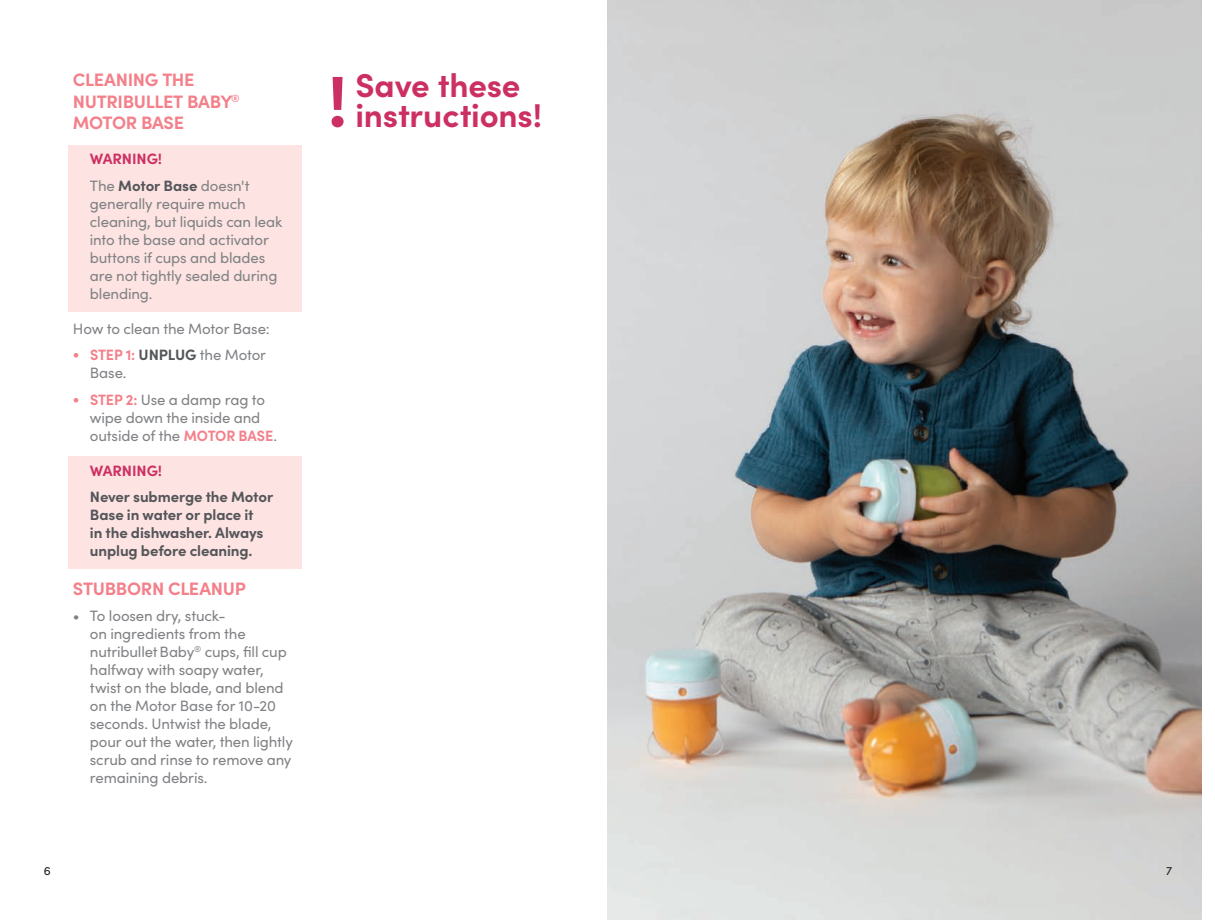
<style>
.page{position:relative;width:1215px;height:920px;background:#fff}
.page>*{position:absolute;margin:0;border:0;box-sizing:border-box;transform-origin:0 0}
.t1{font:700 72px "Sofia Pro";color:#cc3063}
.t2{font:700 33px/30px "Sofia Pro";letter-spacing:-.005em;color:#cc3063}
.Safeguards_Title{font:700 18px/21.6px "Sofia Pro";letter-spacing:-.015em;color:#f3808a}
.WARNING_paragraphs{font:15px/18px "Sofia Pro";letter-spacing:-.01em;color:#808285}
.WARNING_paragraphs-2{font:700 15px/18px "Sofia Pro";letter-spacing:-.01em;color:#54565a}
.Base{font:15px "Sofia Pro";letter-spacing:-.01em;color:#808285}
.WARNING{font:700 15px "Sofia Pro";letter-spacing:-.01em;color:#cc3063}
.t3{font:12px "Sofia Pro";color:#231f20}
.s1{font-weight:700;color:#54565a}
.s2{font-weight:700;color:#f3808a}
</style>
<div class="page">
<div style="left:69px;top:145px;width:233px;height:166px;background:#fde3e1"></div>
<div style="left:69px;top:456px;width:233px;height:113px;background:#fde3e1"></div>
<img style="left:608px;top:0;width:594px;height:920px">
<p class="Safeguards_Title" style="left:73px;top:67px;width:168px">CLEANING THE<br>NUTRIBULLET BABY<sup>®<br></sup>MOTOR BASE</p>
<p class="WARNING" style="left:90px;top:147px;width:74px">WARNING!</p>
<p class="WARNING_paragraphs" style="left:90px;top:176px;width:194px">The <span class="s1">Motor Base</span> doesn't generally require much cleaning, but liquids can leak into the base and activator buttons if cups and blades are not tightly sealed during blending.</p>
<p class="Base" style="left:73px;top:317px;width:198px">How to clean the Motor Base:</p>
<p class="WARNING_paragraphs" style="left:90px;top:345px;width:178px;text-indent:-17px"><span class="s2">• STEP 1:</span> <span class="s1">UNPLUG</span> the Motor<br>Base.</p>
<p class="WARNING_paragraphs" style="left:90px;top:390px;width:189px;text-indent:-17px"><span class="s2">• STEP 2:</span> Use a damp rag to wipe down the inside and outside of the <span class="s2">MOTOR BASE</span>.</p>
<p class="WARNING" style="left:90px;top:459px;width:74px">WARNING!</p>
<p class="WARNING_paragraphs-2" style="left:90px;top:487px;width:185px">Never submerge the Motor<br>Base in water or place it<br>in the dishwasher. Always unplug before cleaning.</p>
<p class="Safeguards_Title" style="left:73px;top:576px;width:175px">STUBBORN CLEANUP</p>
<p class="WARNING_paragraphs" style="left:90px;top:606px;width:204px;text-indent:-17px">• To loosen dry, stuck-<br>on ingredients from the nutribulletBaby<sup>®</sup> cups, fill cup halfway with soapy water, twist on the blade, and blend on the Motor Base for 10-20 seconds. Untwist the blade, pour out the water, then lightly scrub and rinse to remove any remaining debris.</p>
<p class="t1" style="left:327px;top:46px;width:22px">!</p>
<p class="t2" style="left:355px;top:68px;width:188px">Save these instructions!</p>
<p class="t3" style="left:44px;top:862px;width:9px">6</p>
<p class="t3" style="left:1166px;top:862px;width:8px">7</p>
</div>
